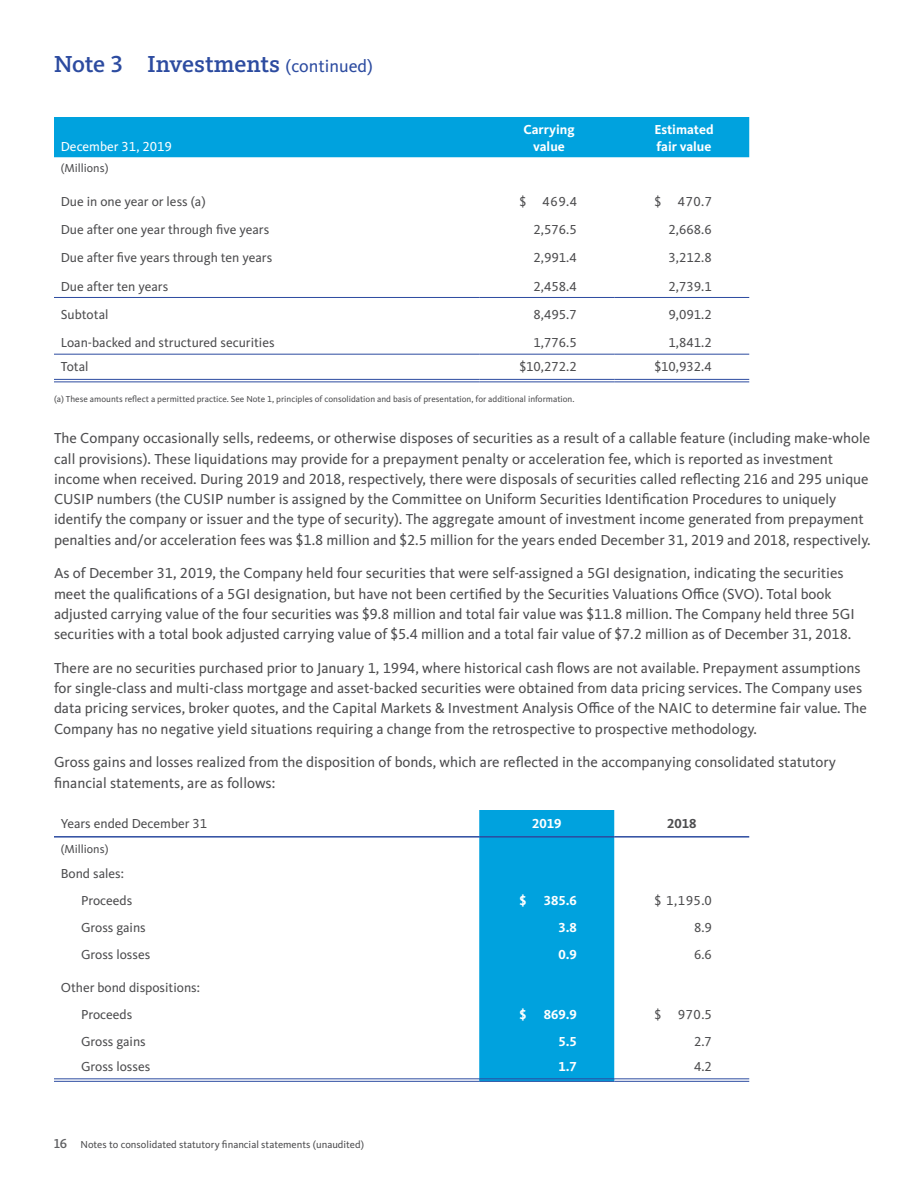
<style>
.page{position:relative;width:918px;height:1188px;background:#fff}
.page>*{position:absolute;margin:0;border:0;box-sizing:border-box;transform-origin:0 0}
.t1{font:500 24px "Kievit Slab Pro";letter-spacing:-.01em;color:#2c4ba0}
.t2{font:15px/20.2px "Kievit Pro";color:#4d4d4f}
.t3{font:13.5px/27px "Kievit Pro";color:#4d4d4f}
.t4{font:700 13.5px/16.5px "Kievit Pro";color:#fff;text-align:center}
.t5{font:13.5px "Kievit Pro";color:#fff}
.t6{font:700 13.5px "Kievit Pro";color:#4d4d4f}
.t7{font:12px "Kievit Pro";color:#4d4d4f}
.t8{font:10.5px "Kievit Pro";color:#4d4d4f}
.t9{font:9px "Kievit Pro";color:#4d4d4f}
.s1{font-family:"Kievit Pro";font-weight:400;font-size:18px}
.s2{font-family:"Kievit Slab Pro";font-weight:500;font-size:13.5px;color:#606163}
</style>
<div class="page">
<div style="left:54px;top:117px;width:695px;height:40px;background:#00a2de"></div>
<hr style="left:54px;top:297px;width:425px;height:1px;background:#2c4ba0">
<hr style="left:479px;top:297px;width:135px;height:1px;background:#2c4ba0">
<hr style="left:614px;top:297px;width:135px;height:1px;background:#2c4ba0">
<hr style="left:54px;top:379px;width:425px;height:1px;background:#2c4ba0">
<hr style="left:54px;top:382px;width:425px;height:1px;background:#2c4ba0">
<hr style="left:479px;top:379px;width:135px;height:1px;background:#2c4ba0">
<hr style="left:479px;top:382px;width:135px;height:1px;background:#2c4ba0">
<hr style="left:614px;top:379px;width:135px;height:1px;background:#2c4ba0">
<hr style="left:614px;top:382px;width:135px;height:1px;background:#2c4ba0">
<hr style="left:54px;top:354px;width:425px;height:1px;background:#2c4ba0">
<hr style="left:479px;top:354px;width:135px;height:1px;background:#2c4ba0">
<hr style="left:614px;top:354px;width:135px;height:1px;background:#2c4ba0">
<svg style="left:479px;top:810px;width:135px;height:269px;background:#04a3de"></svg>
<hr style="left:479px;top:1079px;width:135px;height:3px;background:#00a2de">
<hr style="left:479px;top:836px;width:135px;height:2px;background:#2c4ba0">
<hr style="left:614px;top:836px;width:135px;height:2px;background:#2c4ba0">
<hr style="left:54px;top:836px;width:425px;height:2px;background:#2c4ba0">
<hr style="left:54px;top:1079px;width:425px;height:1px;background:#2c4ba0">
<hr style="left:54px;top:1081px;width:425px;height:1px;background:#2c4ba0">
<hr style="left:479px;top:1079px;width:135px;height:1px;background:#2c4ba0">
<hr style="left:479px;top:1081px;width:135px;height:1px;background:#2c4ba0">
<hr style="left:614px;top:1079px;width:135px;height:1px;background:#2c4ba0">
<hr style="left:614px;top:1081px;width:135px;height:1px;background:#2c4ba0">
<h1 class="t1" style="left:54px;top:50px;width:320px">Note 3 Investments <span class="s1">(continued)</span></h1>
<p class="t5" style="left:61px;top:138px;width:113px">December 31, 2019</p>
<p class="t4" style="left:523px;top:121px;width:53px">Carrying value</p>
<p class="t4" style="left:654px;top:121px;width:61px;text-align:left">Estimated fair value</p>
<p class="t7" style="left:61px;top:161px;width:49px">(Millions)</p>
<p class="t3" style="left:61px;top:188px;width:146px">Due in one year or less (a)</p>
<p class="t3" style="left:520px;top:188px;width:59px">$ 469.4</p>
<p class="t3" style="left:654px;top:188px;width:59px">$ 470.7</p>
<p class="t3" style="left:61px;top:216px;width:210px">Due after one year through five years</p>
<p class="t3" style="left:534px;top:216px;width:45px">2,576.5</p>
<p class="t3" style="left:669px;top:216px;width:45px">2,668.6</p>
<p class="t3" style="left:61px;top:244px;width:213px">Due after five years through ten years</p>
<p class="t3" style="left:534px;top:244px;width:45px">2,991.4</p>
<p class="t3" style="left:669px;top:244px;width:45px">3,212.8</p>
<p class="t3" style="left:61px;top:273px;width:109px">Due after ten years</p>
<p class="t3" style="left:534px;top:273px;width:45px">2,458.4</p>
<p class="t3" style="left:669px;top:273px;width:45px">2,739.1</p>
<p class="t3" style="left:61px;top:301px;width:49px">Subtotal</p>
<p class="t3" style="left:534px;top:301px;width:45px">8,495.7</p>
<p class="t3" style="left:669px;top:301px;width:45px">9,091.2</p>
<p class="t3" style="left:61px;top:329px;width:215px">Loan-backed and structured securities</p>
<p class="t3" style="left:534px;top:329px;width:45px">1,776.5</p>
<p class="t3" style="left:669px;top:329px;width:45px">1,841.2</p>
<p class="t3" style="left:61px;top:353px;width:29px">Total</p>
<p class="t3" style="left:519px;top:353px;width:59px">$10,272.2</p>
<p class="t3" style="left:654px;top:353px;width:59px">$10,932.4</p>
<p class="t9" style="left:54px;top:393px;width:522px">(a) These amounts reflect a permitted practice. See Note 1, principles of consolidation and basis of presentation, for additional information.</p>
<p class="t2" style="left:54px;top:428px;width:818px">The Company occasionally sells, redeems, or otherwise disposes of securities as a result of a callable feature (including make-whole call provisions). These liquidations may provide for a prepayment penalty or acceleration fee, which is reported as investment income when received. During 2019 and 2018, respectively, there were disposals of securities called reflecting 216 and 295 unique CUSIP numbers (the CUSIP number is assigned by the Committee on Uniform Securities Identification Procedures to uniquely identify the company or issuer and the type of security). The aggregate amount of investment income generated from prepayment penalties and/or acceleration fees was $1.8 million and $2.5 million for the years ended December 31, 2019 and 2018, respectively.</p>
<p class="t2" style="left:54px;top:563px;width:802px">As of December 31, 2019, the Company held four securities that were self-assigned a 5GI designation, indicating the securities meet the qualifications of a 5GI designation, but have not been certified by the Securities Valuations Office (SVO). Total book adjusted carrying value of the four securities was $9.8 million and total fair value was $11.8 million. The Company held three 5GI securities with a total book adjusted carrying value of $5.4 million and a total fair value of $7.2 million as of December 31, 2018.</p>
<p class="t2" style="left:54px;top:658px;width:815px">There are no securities purchased prior to January 1, 1994, where historical cash flows are not available. Prepayment assumptions for single-class and multi-class mortgage and asset-backed securities were obtained from data pricing services. The Company uses data pricing services, broker quotes, and the Capital Markets &amp; Investment Analysis Office of the NAIC to determine fair value. The Company has no negative yield situations requiring a change from the retrospective to prospective methodology.</p>
<p class="t2" style="left:54px;top:752px;width:784px">Gross gains and losses realized from the disposition of bonds, which are reflected in the accompanying consolidated statutory financial statements, are as follows:</p>
<p class="t3" style="left:61px;top:810px;width:148px">Years ended December 31</p>
<p class="t4" style="left:532px;top:815px;width:31px">2019</p>
<p class="t6" style="left:667px;top:816px;width:31px">2018</p>
<p class="t7" style="left:61px;top:842px;width:49px">(Millions)</p>
<p class="t3" style="left:81px;top:859px;width:53px;text-indent:-20px">Bond sales:<br>Proceeds</p>
<p class="t4" style="left:519px;top:892px;width:8px">$</p>
<p class="t4" style="left:544px;top:892px;width:35px">385.6</p>
<p class="t3" style="left:654px;top:886px;width:59px">$ 1,195.0</p>
<p class="t3" style="left:81px;top:913px;width:66px">Gross gains</p>
<p class="t4" style="left:558px;top:919px;width:20px">3.8</p>
<p class="t3" style="left:694px;top:913px;width:19px">8.9</p>
<p class="t3" style="left:81px;top:940px;width:71px">Gross losses</p>
<p class="t4" style="left:558px;top:946px;width:20px">0.9</p>
<p class="t3" style="left:694px;top:940px;width:19px">6.6</p>
<p class="t3" style="left:81px;top:974px;width:121px;text-indent:-20px">Other bond dispositions:<br>Proceeds</p>
<p class="t4" style="left:519px;top:1007px;width:8px">$</p>
<p class="t4" style="left:544px;top:1007px;width:35px">869.9</p>
<p class="t3" style="left:655px;top:1001px;width:59px">$ 970.5</p>
<p class="t3" style="left:81px;top:1028px;width:66px">Gross gains</p>
<p class="t4" style="left:558px;top:1034px;width:20px">5.5</p>
<p class="t3" style="left:694px;top:1028px;width:19px">2.7</p>
<p class="t3" style="left:81px;top:1053px;width:71px">Gross losses</p>
<p class="t4" style="left:558px;top:1058px;width:20px">1.7</p>
<p class="t3" style="left:694px;top:1053px;width:19px">4.2</p>
<p class="t8" style="left:54px;top:1138px;width:311px"><span class="s2">16</span> Notes to consolidated statutory financial statements (unaudited)</p>
</div>
